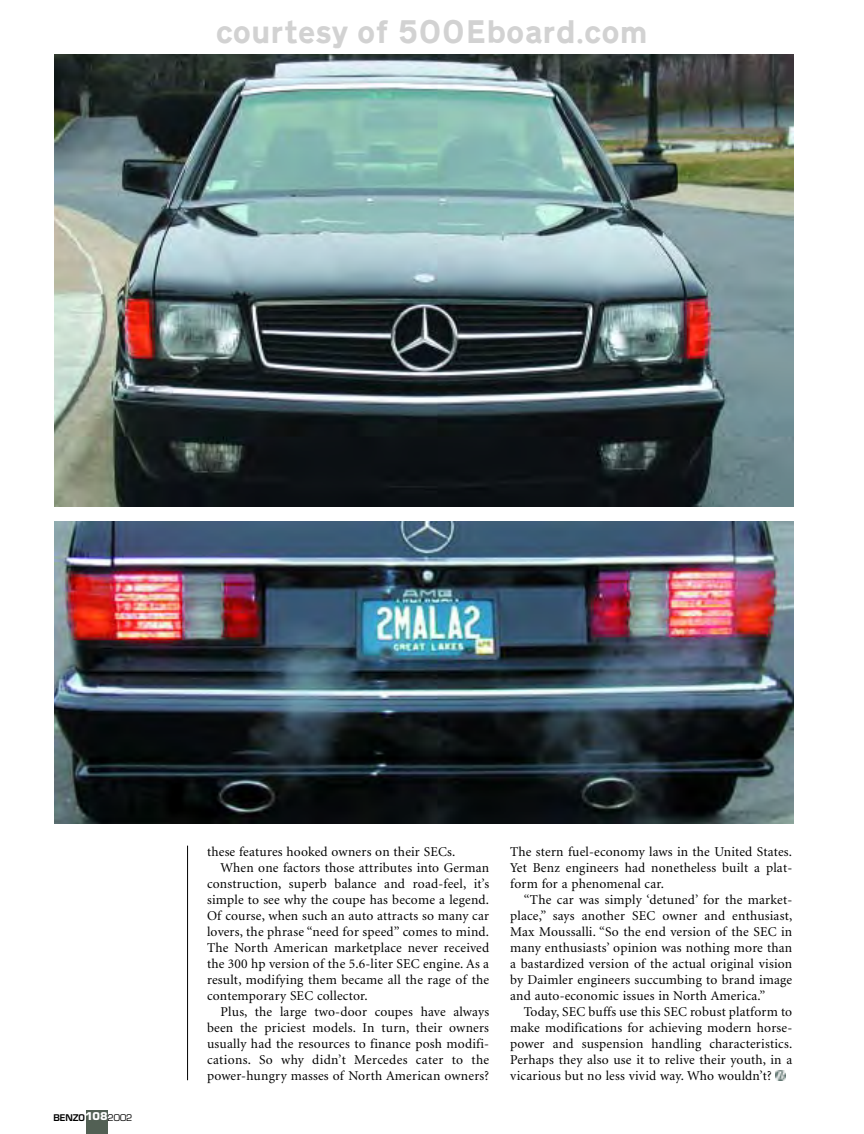
<style>
.page{position:relative;width:864px;height:1134px;background:#fff}
.page>*{position:absolute;margin:0;border:0;box-sizing:border-box;transform-origin:0 0}
.t1{font:800 33.9px "Roadgeek 2005 Transport";color:rgb(0 0 0/.18)}
.t2{font:13.5px/16px "Minion";letter-spacing:.015em;color:#000;text-align:justify}
.t3{font:600 9px "Eurostile";color:#000}
.s1{font-weight:700;font-size:10.5px;color:#fff}
.s2{font-weight:400}
</style>
<div class="page">
<div style="left:86px;top:1111px;width:21px;height:23px;background:#526054"></div>
<img style="left:54px;top:54px;width:740px;height:453px">
<hr style="left:187px;top:846px;width:1px;height:234px;background:#000">
<img style="left:54px;top:521px;width:740px;height:303px">
<svg style="left:775px;top:1071px;width:11px;height:9px"></svg>
<h1 class="t1" style="left:216px;top:8px;width:434px">courtesy of 500Eboard.com</h1>
<p class="t3" style="left:53px;top:1114px;width:81px">BENZO<span class="s1">108</span><span class="s2">2002</span></p>
<p class="t2" style="left:207px;top:845px;width:250px">these features hooked owners on their SECs.</p>
<p class="t2" style="left:221px;top:861px;width:270px">When one factors those attributes into German</p>
<p class="t2" style="left:207px;top:877px;width:284px">construction, superb balance and road-feel, it’s</p>
<p class="t2" style="left:207px;top:893px;width:284px">simple to see why the coupe has become a legend.</p>
<p class="t2" style="left:207px;top:909px;width:284px">Of course, when such an auto attracts so many car</p>
<p class="t2" style="left:207px;top:925px;width:284px">lovers, the phrase “need for speed” comes to mind.</p>
<p class="t2" style="left:207px;top:941px;width:284px">The North American marketplace never received</p>
<p class="t2" style="left:207px;top:957px;width:284px">the 300 hp version of the 5.6-liter SEC engine. As a</p>
<p class="t2" style="left:207px;top:973px;width:284px">result, modifying them became all the rage of the</p>
<p class="t2" style="left:207px;top:989px;width:162px">contemporary SEC collector.</p>
<p class="t2" style="left:221px;top:1005px;width:270px">Plus, the large two-door coupes have always</p>
<p class="t2" style="left:207px;top:1021px;width:284px">been the priciest models. In turn, their owners</p>
<p class="t2" style="left:207px;top:1037px;width:284px">usually had the resources to finance posh modifi-</p>
<p class="t2" style="left:207px;top:1053px;width:284px">cations. So why didn’t Mercedes cater to the</p>
<p class="t2" style="left:207px;top:1069px;width:284px">power-hungry masses of North American owners?</p>
<p class="t2" style="left:510px;top:845px;width:284px">The stern fuel-economy laws in the United States.<br>Yet Benz engineers had nonetheless built a plat&shy;form for a phenomenal car.</p>
<p class="t2" style="left:510px;top:893px;width:284px;text-indent:14px">“The car was simply ‘detuned’ for the market&shy;place,” says another SEC owner and enthusiast, Max Moussalli. “So the end version of the SEC in many enthusiasts’ opinion was nothing more than a bastardized version of the actual original vision by Daimler engineers succumbing to brand image and auto-economic issues in North America.”</p>
<p class="t2" style="left:510px;top:1005px;width:284px;text-indent:14px">Today, SEC buffs use this SEC robust platform to make modifications for achieving modern horse&shy;power and suspension handling characteristics.<br>Perhaps they also use it to relive their youth, in a vicarious but no less vivid way. Who wouldn’t?</p>
</div>
